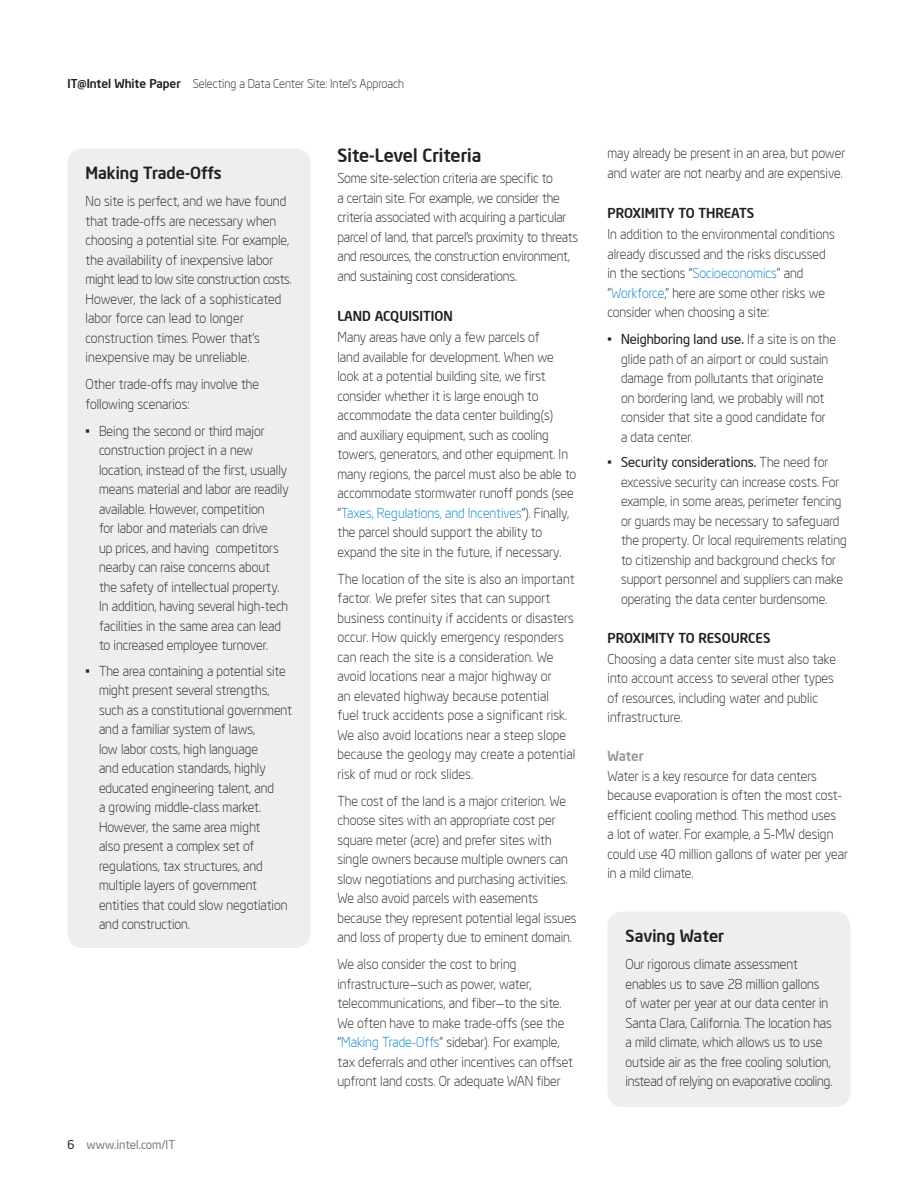
<style>
.page{position:relative;width:918px;height:1188px;background:#fff}
.page>*{position:absolute;margin:0;border:0;box-sizing:border-box;transform-origin:0 0}
.t1{font:500 18px "Neo Sans Intel";color:#231f20}
.t2{font:500 16.5px "Neo Sans Intel";color:#231f20}
.t3{font:300 13.5px/19.5px "Neo Sans Intel";color:#231f20}
.t4{font:500 13.5px "Neo Sans Intel";color:#231f20}
.t5{font:500 13.5px "Neo Sans Intel";color:#939598}
.t6{font:300 12px "Neo Sans Intel";color:#231f20}
.t7{font:12px "Neo Sans Intel";color:#808285}
.s1{font-weight:500}
.s2{color:#231f20}
.s3{color:#007ec5}
.s4{font-weight:400}
</style>
<div class="page">
<div style="left:608px;top:912px;width:242px;height:195px;background:#eeeeef;border-radius:15px"></div>
<div style="left:68px;top:148px;width:243px;height:800px;background:#eeeeef;border-radius:15px"></div>
<p class="t6" style="left:68px;top:76px;width:338px"><span class="s1">IT@Intel White Paper</span> Selecting a Data Center Site: Intel’s Approach</p>
<p class="t2" style="left:86px;top:163px;width:138px">Making Trade-Offs</p>
<p class="t3" style="left:86px;top:192px;width:208px">No site is perfect, and we have found that trade-offs are necessary when choosing a potential site. For example, the availability of inexpensive labor might lead to low site construction costs.<br>However, the lack of a sophisticated labor force can lead to longer construction times. Power that’s inexpensive may be unreliable.</p>
<p class="t3" style="left:86px;top:374px;width:175px">Other trade-offs may involve the following scenarios:</p>
<p class="t3" style="left:99px;top:421px;width:191px;text-indent:-14px">• Being the second or third major construction project in a new location, instead of the first, usually means material and labor are readily available. However, competition<br>for labor and materials can drive<br>up prices, and having competitors nearby can raise concerns about the safety of intellectual property.<br>In addition, having several high-tech facilities in the same area can lead to increased employee turnover.</p>
<p class="t3" style="left:99px;top:661px;width:195px;text-indent:-14px">• The area containing a potential site might present several strengths, such as a constitutional government and a familiar system of laws,<br>low labor costs, high language<br>and education standards, highly educated engineering talent, and<br>a growing middle-class market.<br>However, the same area might<br>also present a complex set of regulations, tax structures, and multiple layers of government entities that could slow negotiation and construction.</p>
<p class="t7" style="left:68px;top:1137px;width:109px"><span class="s2">6</span> www.intel.com/IT</p>
<h1 class="t1" style="left:338px;top:144px;width:145px">Site-Level Criteria</h1>
<p class="t3" style="left:338px;top:169px;width:242px">Some site-selection criteria are specific to<br>a certain site. For example, we consider the criteria associated with acquiring a particular parcel of land, that parcel’s proximity to threats and resources, the construction environment, and sustaining cost considerations.</p>
<p class="t4" style="left:338px;top:308px;width:117px">LAND ACQUISITION</p>
<p class="t3" style="left:338px;top:328px;width:240px">Many areas have only a few parcels of<br>land available for development. When we look at a potential building site, we first consider whether it is large enough to accommodate the data center building(s)<br>and auxiliary equipment, such as cooling towers, generators, and other equipment. In many regions, the parcel must also be able to accommodate stormwater runoff ponds (see “<span class="s3">Taxes, Regulations, and Incentives</span>”). Finally, the parcel should support the ability to expand the site in the future, if necessary.</p>
<p class="t3" style="left:338px;top:569px;width:239px">The location of the site is also an important factor. We prefer sites that can support business continuity if accidents or disasters occur. How quickly emergency responders can reach the site is a consideration. We avoid locations near a major highway or<br>an elevated highway because potential<br>fuel truck accidents pose a significant risk.<br>We also avoid locations near a steep slope because the geology may create a potential risk of mud or rock slides.</p>
<p class="t3" style="left:338px;top:791px;width:241px">The cost of the land is a major criterion. We choose sites with an appropriate cost per square meter (acre) and prefer sites with single owners because multiple owners can slow negotiations and purchasing activities.<br>We also avoid parcels with easements because they represent potential legal issues and loss of property due to eminent domain.</p>
<p class="t3" style="left:338px;top:954px;width:237px">We also consider the cost to bring infrastructure—such as power, water, telecommunications, and fiber—to the site.<br>We often have to make trade-offs (see the “<span class="s3">Making Trade-Offs</span>” sidebar). For example, tax deferrals and other incentives can offset upfront land costs. Or adequate WAN fiber</p>
<p class="t3" style="left:608px;top:144px;width:239px">may already be present in an area, but power and water are not nearby and are expensive.</p>
<p class="t4" style="left:608px;top:205px;width:148px">PROXIMITY TO THREATS</p>
<p class="t3" style="left:608px;top:225px;width:229px">In addition to the environmental conditions already discussed and the risks discussed in the sections “<span class="s3">Socioeconomics</span>” and “<span class="s3">Workforce</span>,” here are some other risks we consider when choosing a site:</p>
<p class="t3" style="left:621px;top:330px;width:216px;text-indent:-14px">• <span class="s4">Neighboring land use.</span> If a site is on the glide path of an airport or could sustain damage from pollutants that originate on bordering land, we probably will not consider that site a good candidate for<br>a data center.</p>
<p class="t3" style="left:621px;top:453px;width:228px;text-indent:-14px">• <span class="s4">Security considerations.</span> The need for excessive security can increase costs. For example, in some areas, perimeter fencing or guards may be necessary to safeguard the property. Or local requirements relating to citizenship and background checks for support personnel and suppliers can make operating the data center burdensome.</p>
<p class="t4" style="left:608px;top:629px;width:165px">PROXIMITY TO RESOURCES</p>
<p class="t3" style="left:608px;top:649px;width:230px">Choosing a data center site must also take into account access to several other types of resources, including water and public infrastructure.</p>
<p class="t5" style="left:608px;top:748px;width:38px">Water</p>
<p class="t3" style="left:608px;top:766px;width:242px">Water is a key resource for data centers because evaporation is often the most cost&shy;efficient cooling method. This method uses<br>a lot of water. For example, a 5-MW design could use 40 million gallons of water per year in a mild climate.</p>
<p class="t2" style="left:626px;top:926px;width:100px">Saving Water</p>
<p class="t3" style="left:626px;top:955px;width:208px">Our rigorous climate assessment enables us to save 28 million gallons of water per year at our data center in Santa Clara, California. The location has a mild climate, which allows us to use outside air as the free cooling solution, instead of relying on evaporative cooling.</p>
</div>
